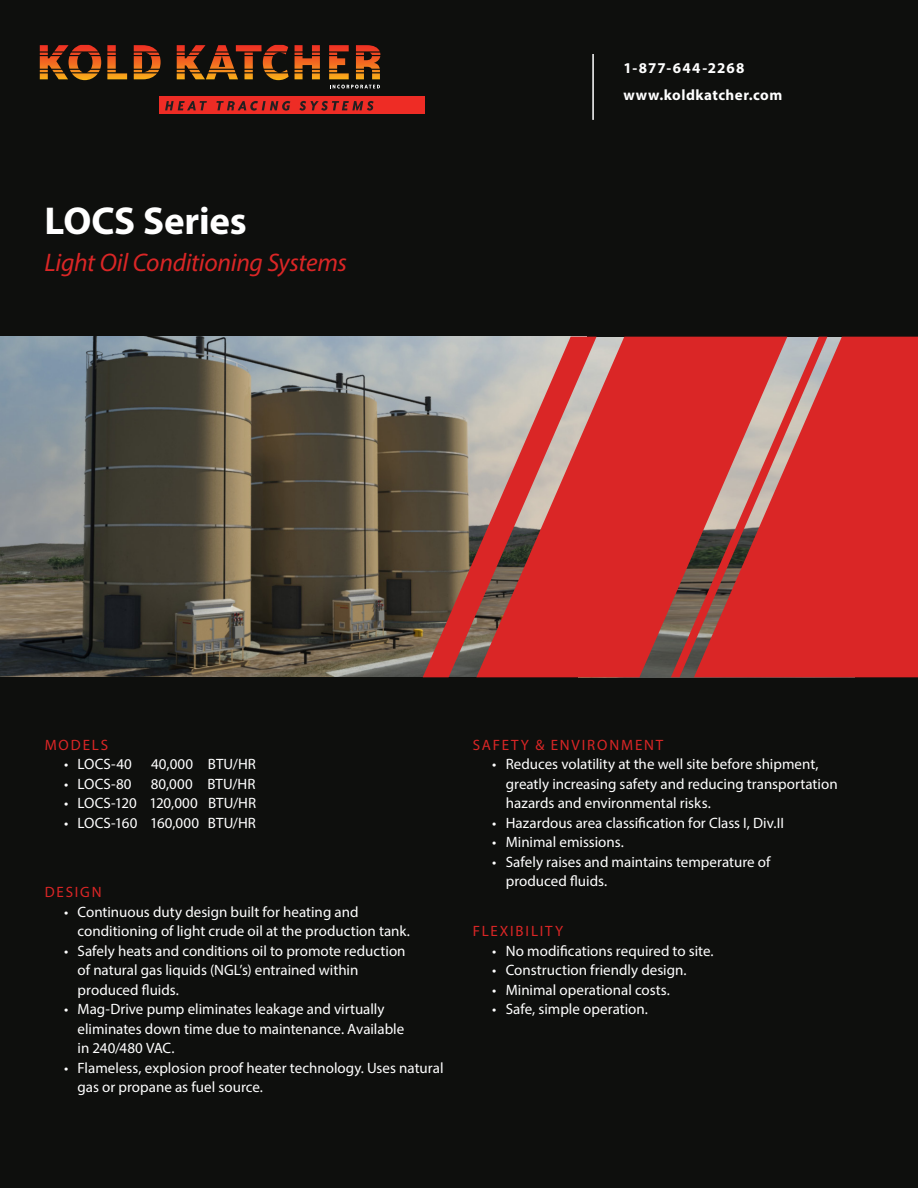
<style>
.page{position:relative;width:918px;height:1188px;background:#0e0f0d}
.page>*{position:absolute;margin:0;border:0;box-sizing:border-box;transform-origin:0 0}
.t1{font:700 39px "Myriad Pro";letter-spacing:-.005em;color:#fff}
.t2{font:italic 25.5px "Myriad Pro";letter-spacing:-.01em;color:#da2626}
.Bullets{font:15px/19.5px "Myriad Pro";color:#fff}
.red_head{font:15px "Myriad Pro";letter-spacing:.125em;color:#da2626}
.t3{font:700 15px/27px "Myriad Pro";letter-spacing:.035em;color:#fff}
</style>
<div class="page">
<div style="left:159px;top:97px;width:265px;height:17px;background:#ee2c25"></div>
<svg style="left:165px;top:101px;width:42px;height:9px"></svg>
<svg style="left:216px;top:101px;width:74px;height:10px"></svg>
<svg style="left:299px;top:101px;width:75px;height:10px"></svg>
<img style="left:40px;top:45px;width:340px;height:24px">
<svg style="left:330px;top:85px;width:50px;height:4px"></svg>
<hr style="left:592px;top:54px;width:2px;height:66px;background:#fff">
<img style="left:0;top:337px;width:423px;height:340px">
<svg style="left:423px;top:337px;width:53px;height:340px;background:#8a6e63"></svg>
<svg style="left:476px;top:337px;width:195px;height:340px;background:#cc4e4b"></svg>
<div style="left:827px;top:337px;width:91px;height:340px;background:#da2626"></div>
<svg style="left:671px;top:337px;width:156px;height:340px;background:#c74441"></svg>
<p class="t1" style="left:45px;top:196px;width:204px">LOCS Series</p>
<p class="t2" style="left:45px;top:247px;width:304px">Light Oil Conditioning Systems</p>
<p class="t3" style="left:624px;top:54px;width:160px">1-877-644-2268 www.koldkatcher.com</p>
<p class="red_head" style="left:45px;top:736px;width:65px">MODELS</p>
<p class="Bullets" style="left:64px;top:754px;width:69px">• LOCS-40</p>
<p class="Bullets" style="left:151px;top:754px;width:106px">40,000 BTU/HR</p>
<p class="Bullets" style="left:64px;top:774px;width:69px">• LOCS-80</p>
<p class="Bullets" style="left:151px;top:774px;width:106px">80,000 BTU/HR</p>
<p class="Bullets" style="left:64px;top:793px;width:194px">• LOCS-120 120,000 BTU/HR</p>
<p class="Bullets" style="left:64px;top:813px;width:193px">• LOCS-160 160,000 BTU/HR</p>
<p class="red_head" style="left:45px;top:883px;width:59px">DESIGN</p>
<p class="Bullets" style="left:78px;top:902px;width:334px;text-indent:-14px">• Continuous duty design built for heating and conditioning of light crude oil at the production tank.</p>
<p class="Bullets" style="left:78px;top:941px;width:330px;text-indent:-14px">• Safely heats and conditions oil to promote reduction of natural gas liquids (NGL’s) entrained within produced fluids.</p>
<p class="Bullets" style="left:78px;top:999px;width:328px;text-indent:-14px">• Mag-Drive pump eliminates leakage and virtually eliminates down time due to maintenance. Available in 240/480 VAC.</p>
<p class="Bullets" style="left:78px;top:1058px;width:368px;text-indent:-14px">• Flameless, explosion proof heater technology. Uses natural gas or propane as fuel source.</p>
<p class="red_head" style="left:473px;top:736px;width:192px">SAFETY &amp; ENVIRONMENT</p>
<p class="Bullets" style="left:506px;top:754px;width:333px;text-indent:-14px">• Reduces volatility at the well site before shipment, greatly increasing safety and reducing transportation hazards and environmental risks.</p>
<p class="Bullets" style="left:492px;top:813px;width:293px">• Hazardous area classification for Class I, Div.II</p>
<p class="Bullets" style="left:492px;top:832px;width:133px">• Minimal emissions.</p>
<p class="Bullets" style="left:506px;top:852px;width:266px;text-indent:-14px">• Safely raises and maintains temperature of produced fluids.</p>
<p class="red_head" style="left:473px;top:922px;width:92px">FLEXIBILITY</p>
<p class="Bullets" style="left:492px;top:941px;width:223px">• No modifications required to site.</p>
<p class="Bullets" style="left:492px;top:960px;width:196px">• Construction friendly design.</p>
<p class="Bullets" style="left:492px;top:980px;width:179px">• Minimal operational costs.</p>
<p class="Bullets" style="left:492px;top:999px;width:157px">• Safe, simple operation.</p>
</div>
